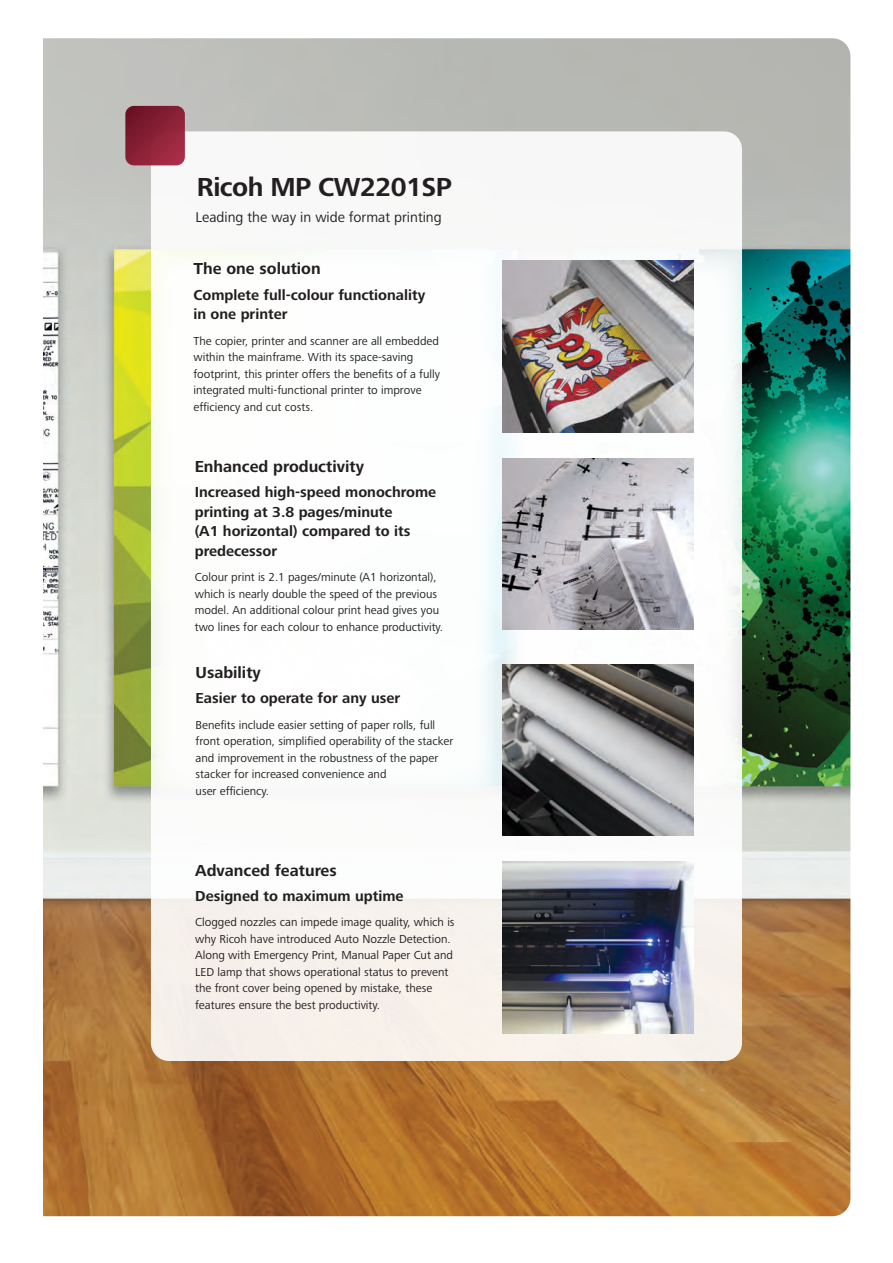
<style>
.page{position:relative;width:893px;height:1263px;background:#fff}
.page>*{position:absolute;margin:0;border:0;box-sizing:border-box;transform-origin:0 0}
.Page_2_title{font:700 27px "Frutiger Next LTW1 G";letter-spacing:-.02em;color:#231f20}
.Page_2_header{font:700 16.5px "Frutiger Next LTW1 G";color:#231f20}
.page_2_sub_headers{font:700 15px/19.5px "Frutiger Next LTW1 G";color:#231f20}
.Page_2_header-2{font:700 15px/19.5px "Frutiger Next LTW1 G";color:#231f20}
.Page_2_title_copy{font:14.7px "Frutiger Next LTW1 G";color:#231f20}
.page_2_copy{font:12px/16.5px "Frutiger Next LTW1 G";color:#231f20}
</style>
<div class="page">
<img style="left:43px;top:43px;width:807px;height:1174px">
<p class="Page_2_title" style="left:197px;top:172px;width:257px">Ricoh MP CW2201SP</p>
<p class="Page_2_title_copy" style="left:196px;top:209px;width:248px">Leading the way in wide format printing</p>
<p class="Page_2_header" style="left:193px;top:259px;width:129px">The one solution</p>
<p class="page_2_sub_headers" style="left:193px;top:285px;width:233px">Complete full-colour functionality in one printer</p>
<p class="page_2_copy" style="left:193px;top:333px;width:248px">The copier, printer and scanner are all embedded within the mainframe. With its space-saving footprint, this printer offers the benefits of a fully integrated multi-functional printer to improve efficiency and cut costs.</p>
<p class="Page_2_header" style="left:195px;top:457px;width:171px">Enhanced productivity</p>
<p class="Page_2_header-2" style="left:195px;top:483px;width:243px">Increased high-speed monochrome printing at 3.8 pages/minute<br>(A1 horizontal) compared to its predecessor</p>
<p class="page_2_copy" style="left:195px;top:569px;width:250px">Colour print is 2.1 pages/minute (A1 horizontal), which is nearly double the speed of the previous model. An additional colour print head gives you two lines for each colour to enhance productivity.</p>
<p class="Page_2_header" style="left:196px;top:663px;width:67px">Usability</p>
<p class="page_2_sub_headers" style="left:196px;top:689px;width:206px">Easier to operate for any user</p>
<p class="page_2_copy" style="left:196px;top:717px;width:259px">Benefits include easier setting of paper rolls, full front operation, simplified operability of the stacker and improvement in the robustness of the paper stacker for increased convenience and<br>user efficiency.</p>
<p class="Page_2_header" style="left:195px;top:861px;width:143px">Advanced features</p>
<p class="page_2_sub_headers" style="left:195px;top:886px;width:210px">Designed to maximum uptime</p>
<p class="page_2_copy" style="left:195px;top:914px;width:261px">Clogged nozzles can impede image quality, which is why Ricoh have introduced Auto Nozzle Detection.<br>Along with Emergency Print, Manual Paper Cut and LED lamp that shows operational status to prevent the front cover being opened by mistake, these features ensure the best productivity.</p>
</div>
